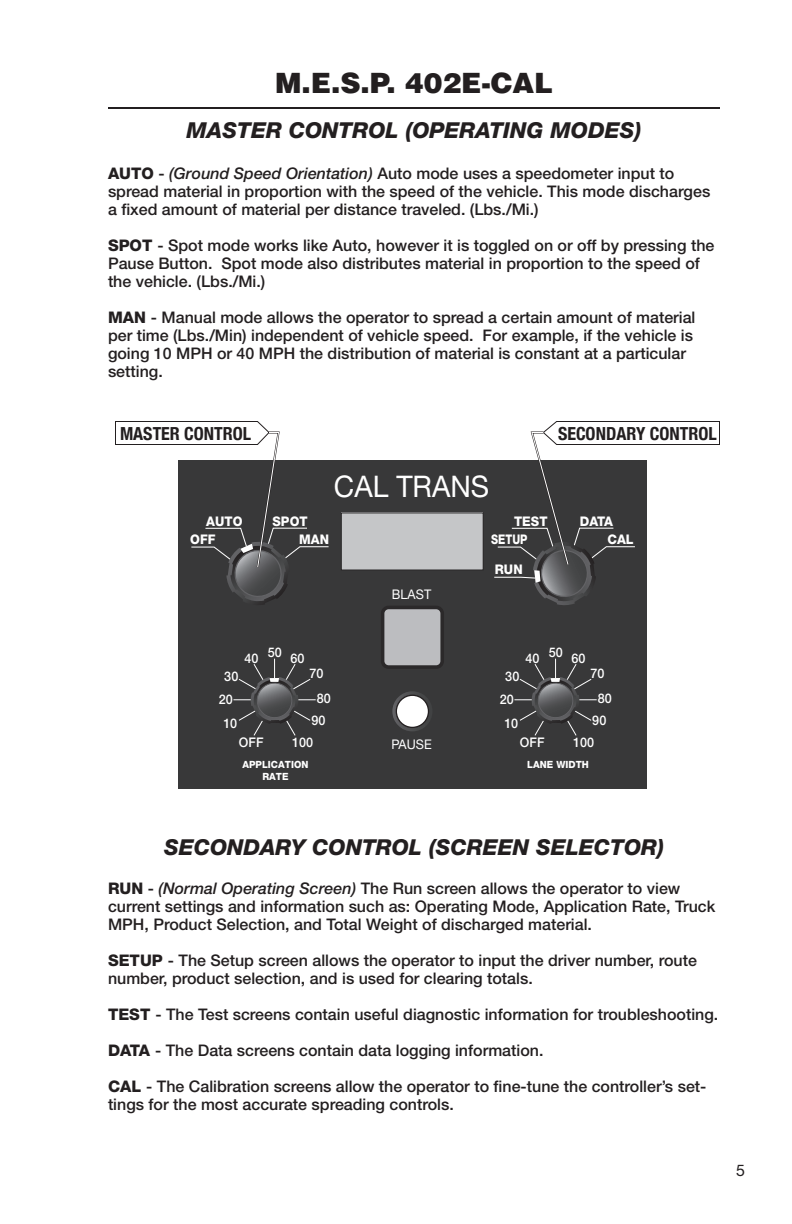
<style>
.page{position:relative;width:792px;height:1224px;background:#fff}
.page>*{position:absolute;margin:0;border:0;box-sizing:border-box;transform-origin:0 0}
.t1{font:29.8px "Helvetica Neue";color:#fff;scale:.95 1}
.sub{font:900 28px "Helvetica";color:#231f20}
.bolded_section{font:italic 800 22px "Helvetica Neue";color:#231f20}
.bolded_section-2{font:700 condensed 18px "Helvetica Neue";color:#231f20}
.body{font:500 16px/18px "Helvetica Neue";color:#231f20}
.t2{font:500 13.2px/25.2px "Helvetica Neue";letter-spacing:.005em;color:#fff;text-align:center;scale:.95 1}
.t3{font:800 13.2px "Helvetica Neue";letter-spacing:.005em;color:#fff;scale:.95 1}
.t4{font:13.2px "Helvetica Neue";letter-spacing:.005em;color:#fff;scale:.95 1}
.t5{font:800 13.2px "Helvetica Neue";letter-spacing:.005em;color:#fff;scale:.8 1}
.t6{font:800 10px/12px "Helvetica Neue";letter-spacing:.005em;color:#fff;text-align:center;scale:.95 1}
.s1{font-weight:800}
.s2{font-style:italic}
</style>
<div class="page">
<hr style="left:108px;top:107px;width:612px;height:2px;background:#231f20">
<div style="left:178px;top:461px;width:468px;height:328px;background:#383839"></div>
<svg style="left:392px;top:691px;width:40px;height:40px"></svg>
<div style="left:396px;top:695px;width:32px;height:32px;background:#fff;border-radius:50%"></div>
<div style="left:396px;top:695px;width:33px;height:33px;border:1px solid #231f20;border-radius:50%"></div>
<div style="left:383px;top:607px;width:59px;height:60px;background:#bcbdc0;border-radius:6px"></div>
<div style="left:381px;top:606px;width:63px;height:63px;border:4px solid #2b292a;border-radius:6px"></div>
<div style="left:341px;top:513px;width:142px;height:57px;background:#c5c6c8"></div>
<hr style="left:555px;top:659px;width:1px;height:33px;background:#fff">
<hr style="left:514px;top:699px;width:33px;height:1px;background:#fff">
<hr style="left:564px;top:699px;width:33px;height:1px;background:#fff">
<svg style="left:519px;top:663px;width:73px;height:73px"></svg>
<hr style="left:274px;top:659px;width:1px;height:33px;background:#fff">
<hr style="left:233px;top:699px;width:33px;height:1px;background:#fff">
<hr style="left:283px;top:699px;width:33px;height:1px;background:#fff">
<svg style="left:238px;top:663px;width:73px;height:73px"></svg>
<svg style="left:115px;top:421px;width:215px;height:184px"></svg>
<svg style="left:493px;top:421px;width:227px;height:185px"></svg>
<p class="sub" style="left:275px;top:64px;width:259px">M.E.S.P. 402E-Cal</p>
<p class="bolded_section" style="left:187px;top:117px;width:456px">MASTER CONTROL (OPERATING MODES)</p>
<p class="body" style="left:108px;top:164px;width:604px"><span class="s1">AUTO</span> - <span class="s2">(Ground Speed Orientation)</span> Auto mode uses a speedometer input to spread material in proportion with the speed of the vehicle. This mode discharges a fixed amount of material per distance traveled. (Lbs./Mi.)</p>
<p class="body" style="left:108px;top:236px;width:608px"><span class="s1">SPOT</span> - Spot mode works like Auto, however it is toggled on or off by pressing the<br>Pause Button. Spot mode also distributes material in proportion to the speed of the vehicle. (Lbs./Mi.)</p>
<p class="body" style="left:108px;top:308px;width:589px"><span class="s1">MAN</span> - Manual mode allows the operator to spread a certain amount of material per time (Lbs./Min) independent of vehicle speed. For example, if the vehicle is going 10 MPH or 40 MPH the distribution of material is constant at a particular setting.</p>
<p class="bolded_section-2" style="left:120px;top:422px;width:133px">MASTER CONTROL</p>
<p class="bolded_section-2" style="left:558px;top:422px;width:160px">SECONDARY CONTROL</p>
<p class="t1" style="left:334px;top:469px;width:165px">CAL TRANS</p>
<p class="t3" style="left:206px;top:513px;width:40px">AUTO</p>
<p class="t3" style="left:273px;top:513px;width:39px">SPOT</p>
<p class="t3" style="left:190px;top:532px;width:28px">OFF</p>
<p class="t3" style="left:299px;top:532px;width:33px">MAN</p>
<p class="t3" style="left:514px;top:513px;width:37px">TEST</p>
<p class="t3" style="left:495px;top:562px;width:31px">RUN</p>
<p class="t3" style="left:580px;top:513px;width:37px">DATA</p>
<p class="t5" style="left:491px;top:532px;width:47px">SETUP</p>
<p class="t3" style="left:607px;top:532px;width:29px">CAL</p>
<p class="t4" style="left:392px;top:587px;width:43px">BLAST</p>
<p class="t2" style="left:245px;top:645px;width:65px">40 50 60</p>
<p class="t2" style="left:526px;top:645px;width:65px">40 50 60</p>
<p class="t2" style="left:224px;top:663px;width:16px">30</p>
<p class="t2" style="left:219px;top:687px;width:16px">20</p>
<p class="t2" style="left:224px;top:710px;width:16px">10</p>
<p class="t2" style="left:310px;top:661px;width:24px">70<br>80</p>
<p class="t2" style="left:311px;top:707px;width:16px">90</p>
<p class="t2" style="left:505px;top:663px;width:16px">30</p>
<p class="t2" style="left:500px;top:687px;width:16px">20</p>
<p class="t2" style="left:505px;top:710px;width:16px">10</p>
<p class="t2" style="left:591px;top:661px;width:24px">70<br>80</p>
<p class="t2" style="left:592px;top:707px;width:16px">90</p>
<p class="t2" style="left:239px;top:730px;width:27px">OFF</p>
<p class="t2" style="left:292px;top:730px;width:24px">100</p>
<p class="t6" style="left:242px;top:758px;width:71px">APPLICATION<br>RATE</p>
<p class="t6" style="left:527px;top:758px;width:66px">LANE WIDTH</p>
<p class="t2" style="left:520px;top:730px;width:27px">OFF</p>
<p class="t2" style="left:573px;top:730px;width:24px">100</p>
<p class="t4" style="left:391px;top:736px;width:44px">PAUSE</p>
<p class="bolded_section" style="left:164px;top:834px;width:501px">SECONDARY CONTROL (SCREEN SELECTOR)</p>
<p class="body" style="left:108px;top:880px;width:609px"><span class="s1">RUN</span> - <span class="s2">(Normal Operating Screen)</span> The Run screen allows the operator to view current settings and information such as: Operating Mode, Application Rate, Truck<br>MPH, Product Selection, and Total Weight of discharged material.</p>
<p class="body" style="left:108px;top:952px;width:590px"><span class="s1">SETU P</span> - The Setup screen allows the operator to input the driver number, route number, product selection, and is used for clearing totals.</p>
<p class="body" style="left:108px;top:1006px;width:612px"><span class="s1">TEST</span> - The Test screens contain useful diagnostic information for troubleshooting.</p>
<p class="body" style="left:108px;top:1042px;width:437px"><span class="s1">DATA</span> - The Data screens contain data logging information.</p>
<p class="body" style="left:108px;top:1078px;width:600px"><span class="s1">CAL</span> - The Calibration screens allow the operator to fine-tune the controller’s set&shy;tings for the most accurate spreading controls.</p>
</div>
